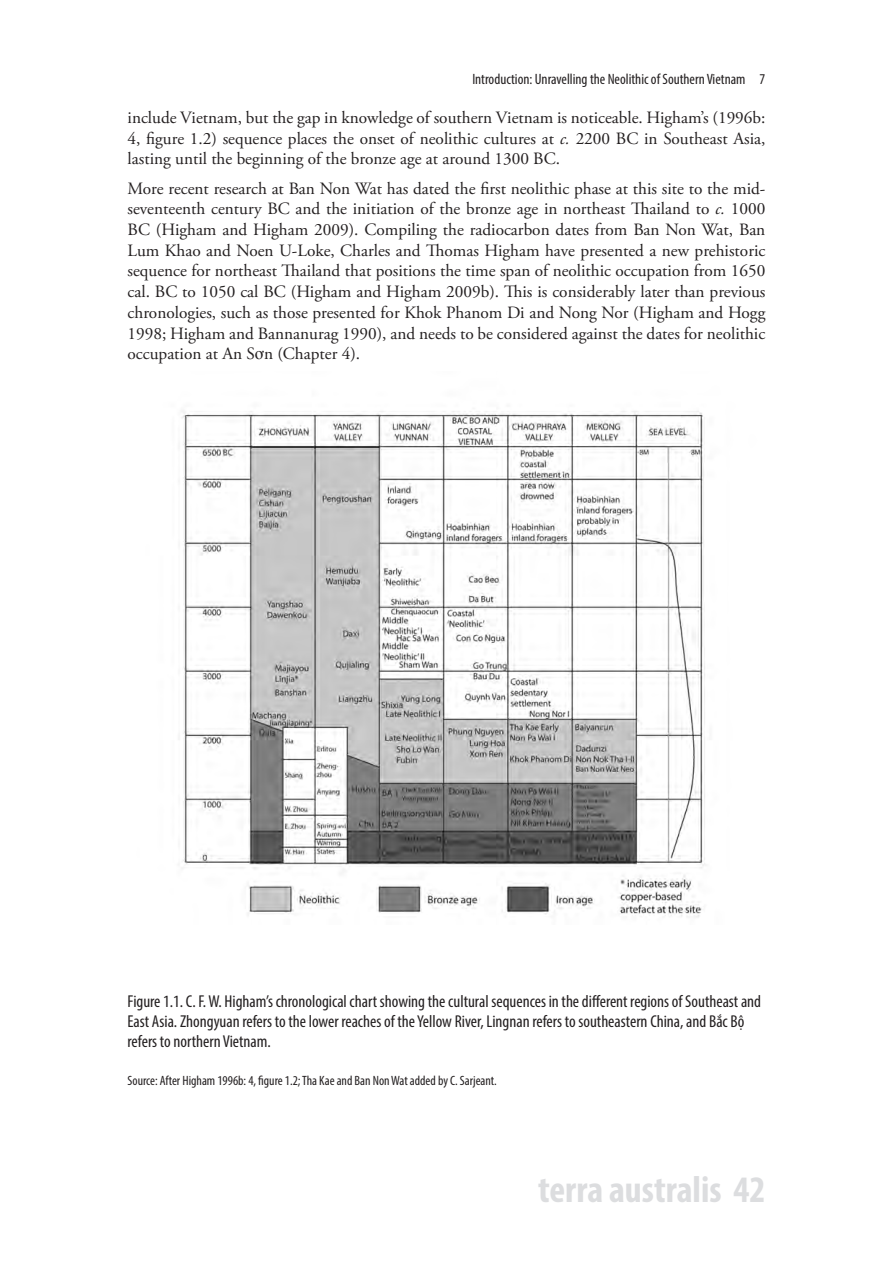
<style>
.page{position:relative;width:893px;height:1263px;background:#fff}
.page>*{position:absolute;margin:0;border:0;box-sizing:border-box;transform-origin:0 0}
.t1{font:700 condensed 37.5px "Myriad Pro";color:#dcdddf}
.Body_Text_No_Indent{font:17.25px/20.7px "Adobe Garamond Pro";color:#231f20;text-align:justify}
.Figure_Title{font:condensed 17.25px/20.2px "Myriad Pro";color:#231f20}
.t2{font:condensed 15px "Myriad Pro";color:#231f20}
.Source{font:condensed 13.5px "Myriad Pro";color:#231f20}
.s1{font-style:italic}
.s2{font-family:"Times New Roman"}
</style>
<div class="page">
<img style="left:181px;top:410px;width:525px;height:508px">
<p class="t2" style="left:472px;top:70px;width:295px">Introduction: Unravelling the Neolithic of Southern Vietnam 7</p>
<p class="Body_Text_No_Indent" style="left:128px;top:108px;width:639px">include Vietnam, but the gap in knowledge of southern Vietnam is noticeable. Higham’s (1996b:<br>4, figure 1.2) sequence places the onset of neolithic cultures at <span class="s1">c.</span> 2200 BC in Southeast Asia, lasting until the beginning of the bronze age at around 1300 BC.</p>
<p class="Body_Text_No_Indent" style="left:128px;top:178px;width:639px">More recent research at Ban Non Wat has dated the first neolithic phase at this site to the mid&shy;seventeenth century BC and the initiation of the bronze age in northeast Thailand to <span class="s1">c.</span> 1000<br>BC (Higham and Higham 2009). Compiling the radiocarbon dates from Ban Non Wat, Ban Lum Khao and Noen U-Loke, Charles and Thomas Higham have presented a new prehistoric sequence for northeast Thailand that positions the time span of neolithic occupation from 1650 cal. BC to 1050 cal BC (Higham and Higham 2009b). This is considerably later than previous chronologies, such as those presented for Khok Phanom Di and Nong Nor (Higham and Hogg 1998; Higham and Bannanurag 1990), and needs to be considered against the dates for neolithic occupation at An S<span class="s2">ơ</span>n (Chapter 4).</p>
<p class="Figure_Title" style="left:128px;top:991px;width:635px">Figure 1.1. C. F. W. Higham’s chronological chart showing the cultural sequences in the different regions of Southeast and<br>East Asia. Zhongyuan refers to the lower reaches of the Yellow River, Lingnan refers to southeastern China, and Bắc Bộ refers to northern Vietnam.</p>
<p class="Source" style="left:128px;top:1072px;width:371px">Source: After Higham 1996b: 4, figure 1.2; Tha Kae and Ban Non Wat added by C. Sarjeant.</p>
<h1 class="t1" style="left:538px;top:1166px;width:229px">terra australis 42</h1>
</div>
